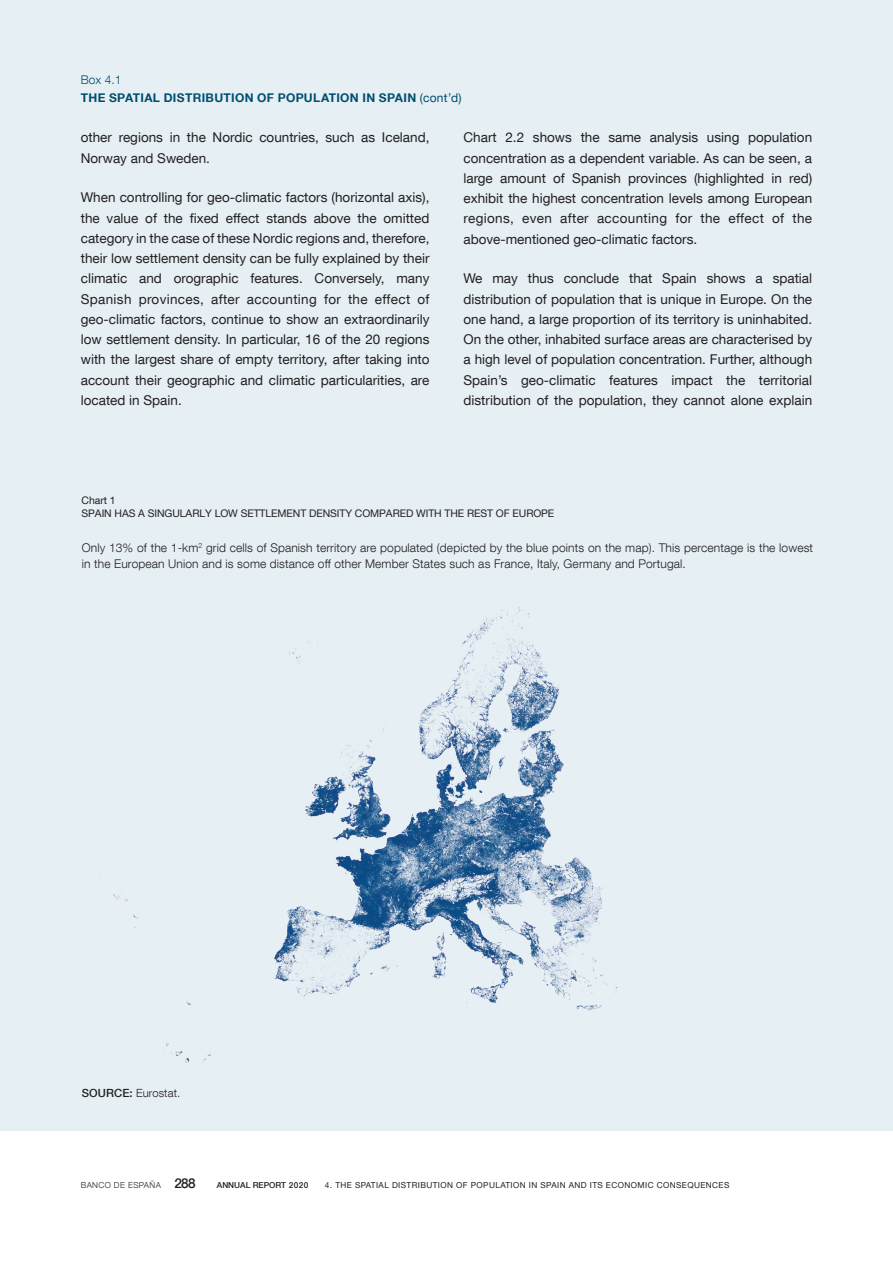
<style>
.page{position:relative;width:893px;height:1263px;background:#fff}
.page>*{position:absolute;margin:0;border:0;box-sizing:border-box;transform-origin:0 0}
.Recuadro_texto{font:13.5px/20.2px "Bd E Neue Helvetica";color:#231f20;text-align:justify}
.t1{font:500 13.5px "Bd E Neue Helvetica";color:#231f20}
.t2{font:300 12px/16.5px "Bd E Neue Helvetica";letter-spacing:.01em;color:#231f20}
.Recuadro_título{font:700 12px "Bd E Neue Helvetica";letter-spacing:.03em;color:#004e71}
.Recuadro_número{font:300 12px "Bd E Neue Helvetica";color:#004e71}
.t3{font:300 11.25px "Bd E Neue Helvetica";letter-spacing:.01em;color:#231f20}
.t4{font:10.5px/12.6px "Bd E Neue Helvetica";letter-spacing:-.005em;color:#231f20}
.t5{font:8.25px "Bd E Neue Helvetica";letter-spacing:.05em;color:#231f20}
.t6{font:500 8.25px "Bd E Neue Helvetica";color:#231f20}
.t7{font:300 8.25px "Bd E Neue Helvetica";letter-spacing:.05em;color:#231f20}
.s1{font-weight:400}
.s2{font-weight:500}
</style>
<div class="page">
<div style="left:0;top:0;width:893px;height:1131px;background:#e5eff4"></div>
<img style="left:99px;top:603px;width:519px;height:460px">
<p class="Recuadro_número" style="left:81px;top:72px;width:42px">Box 4.1</p>
<p class="Recuadro_título" style="left:81px;top:90px;width:382px">THE SPATIAL DISTRIBUTION OF POPULATION IN SPAIN <span class="s1">(cont’d)</span></p>
<p class="Recuadro_texto" style="left:81px;top:127px;width:350px">other regions in the Nordic countries, such as Iceland,<br>Norway and Sweden.</p>
<p class="Recuadro_texto" style="left:81px;top:187px;width:350px">When controlling for geo-climatic factors (horizontal axis), the value of the fixed effect stands above the omitted category in the case of these Nordic regions and, therefore, their low settlement density can be fully explained by their climatic and orographic features. Conversely, many Spanish provinces, after accounting for the effect of geo-climatic factors, continue to show an extraordinarily low settlement density. In particular, 16 of the 20 regions with the largest share of empty territory, after taking into account their geographic and climatic particularities, are located in Spain.</p>
<p class="Recuadro_texto" style="left:463px;top:127px;width:350px">Chart 2.2 shows the same analysis using population concentration as a dependent variable. As can be seen, a large amount of Spanish provinces (highlighted in red) exhibit the highest concentration levels among European regions, even after accounting for the effect of the above-mentioned geo-climatic factors.</p>
<p class="Recuadro_texto" style="left:463px;top:268px;width:350px">We may thus conclude that Spain shows a spatial distribution of population that is unique in Europe. On the one hand, a large proportion of its territory is uninhabited.<br>On the other, inhabited surface areas are characterised by a high level of population concentration. Further, although Spain’s geo-climatic features impact the territorial distribution of the population, they cannot alone explain</p>
<p class="t4" style="left:82px;top:494px;width:474px">Chart 1<br>SPAIN HAS A SINGULARLY LOW SETTLEMENT DENSITY COMPARED WITH THE REST OF EUROPE</p>
<p class="t2" style="left:82px;top:539px;width:733px">Only 13% of the 1-km<sup>2</sup> grid cells of Spanish territory are populated (depicted by the blue points on the map). This percentage is the lowest in the European Union and is some distance off other Member States such as France, Italy, Germany and Portugal.</p>
<p class="t3" style="left:82px;top:1086px;width:100px"><span class="s2">SOURCE:</span> Eurostat.</p>
<p class="t7" style="left:81px;top:1180px;width:82px">BANCO DE ESPAÑA</p>
<p class="t1" style="left:174px;top:1175px;width:23px">288</p>
<p class="t6" style="left:217px;top:1180px;width:93px">ANNUAL REPORT 2020</p>
<p class="t5" style="left:325px;top:1180px;width:406px">4. THE SPATIAL DISTRIBUTION OF POPULATION IN SPAIN AND ITS ECONOMIC CONSEQUENCES</p>
</div>
